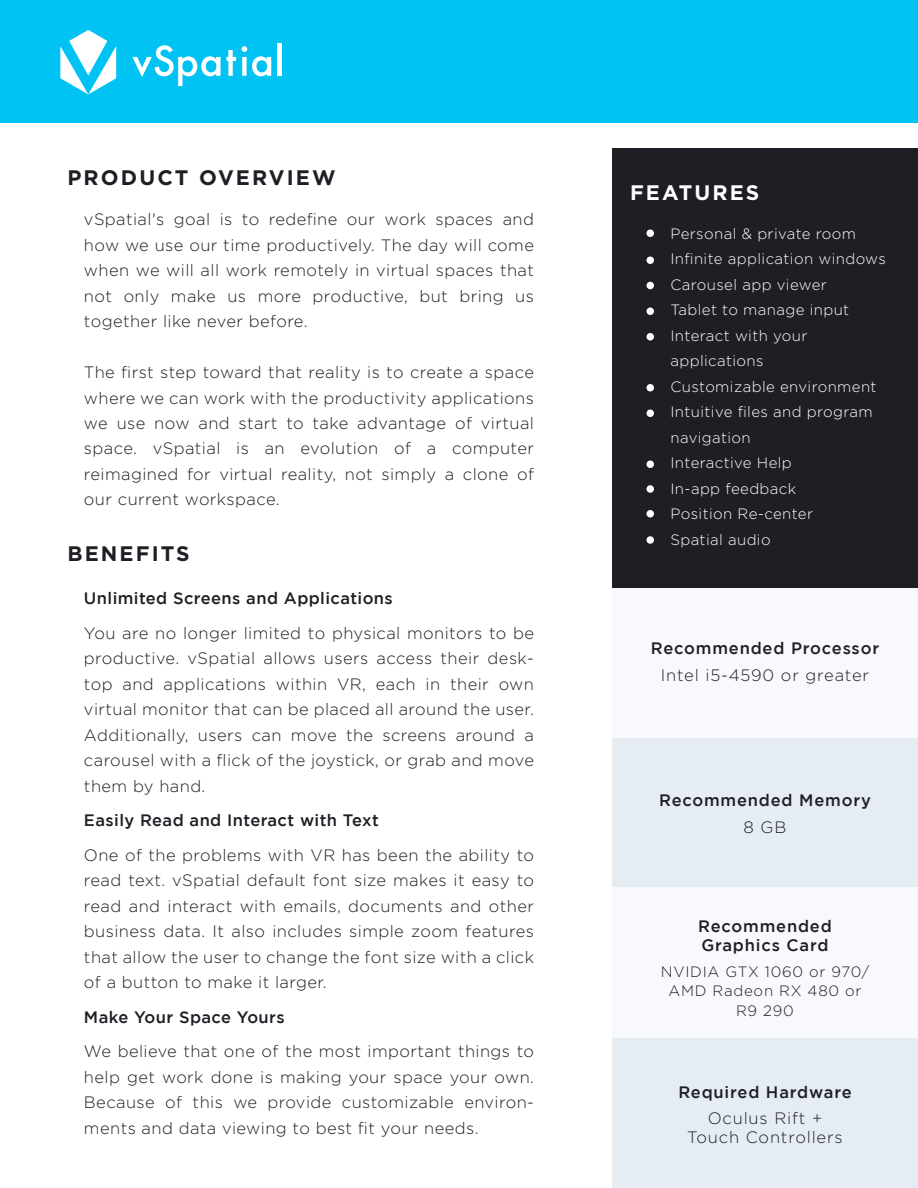
<style>
.page{position:relative;width:918px;height:1188px;background:#fff}
.page>*{position:absolute;margin:0;border:0;box-sizing:border-box;transform-origin:0 0}
.t1{font:700 21px "Gotham";letter-spacing:.1em;color:#1e1f25}
.t2{font:700 21px "Gotham";letter-spacing:.1em;color:#fff}
.t3{font:300 16.5px/25.5px "Gotham";letter-spacing:.025em;color:#1e1f25;text-align:justify}
.t4{font:500 16.5px "Gotham";letter-spacing:.03em;color:#1e1f25}
.t5{font:500 16.5px/19.5px "Gotham";letter-spacing:.05em;color:#1e1f25}
.t6{font:300 16.5px/19.5px "Gotham";letter-spacing:.05em;color:#1e1f25;text-align:center}
.t7{font:300 15px/25.5px "Gotham";letter-spacing:.025em;color:#fff}
.t8{font:300 15px/19.5px "Gotham";letter-spacing:.05em;color:#1e1f25;text-align:center}
</style>
<div class="page">
<div style="left:612px;top:588px;width:306px;height:150px;background:#f7f9ff"></div>
<div style="left:612px;top:738px;width:306px;height:150px;background:#e5edf3"></div>
<div style="left:612px;top:888px;width:306px;height:150px;background:#f7f9ff"></div>
<div style="left:612px;top:1038px;width:306px;height:150px;background:#e5edf3"></div>
<div style="left:612px;top:148px;width:306px;height:440px;background:#1e1f25"></div>
<div style="left:646px;top:229px;width:8px;height:8px;background:#fff;border-radius:50%"></div>
<div style="left:646px;top:256px;width:8px;height:8px;background:#fff;border-radius:50%"></div>
<div style="left:646px;top:307px;width:8px;height:8px;background:#fff;border-radius:50%"></div>
<div style="left:646px;top:282px;width:8px;height:7px;background:#fff;border-radius:50%"></div>
<div style="left:646px;top:333px;width:8px;height:7px;background:#fff;border-radius:50%"></div>
<div style="left:646px;top:384px;width:8px;height:7px;background:#fff;border-radius:50%"></div>
<div style="left:646px;top:409px;width:8px;height:8px;background:#fff;border-radius:50%"></div>
<div style="left:646px;top:460px;width:8px;height:8px;background:#fff;border-radius:50%"></div>
<div style="left:646px;top:485px;width:8px;height:8px;background:#fff;border-radius:50%"></div>
<div style="left:646px;top:510px;width:8px;height:7px;background:#fff;border-radius:50%"></div>
<div style="left:646px;top:536px;width:8px;height:8px;background:#fff;border-radius:50%"></div>
<div style="left:0;top:0;width:918px;height:122px;background:#00c2f3"></div>
<svg style="left:132px;top:45px;width:89px;height:41px"></svg>
<svg style="left:227px;top:50px;width:9px;height:26px"></svg>
<svg style="left:242px;top:46px;width:29px;height:30px"></svg>
<hr style="left:278px;top:43px;width:4px;height:33px;background:#fff">
<svg style="left:60px;top:30px;width:56px;height:64px"></svg>
<p class="t1" style="left:68px;top:168px;width:270px">PRODUCT OVERVIEW</p>
<p class="t3" style="left:84px;top:207px;width:452px">vSpatial's goal is to redefine our work spaces and how we use our time productively. The day will come when we will all work remotely in virtual spaces that not only make us more productive, but bring us together like never before.</p>
<p class="t3" style="left:84px;top:360px;width:452px">The first step toward that reality is to create a space where we can work with the productivity applications we use now and start to take advantage of virtual space. vSpatial is an evolution of a computer reimagined for virtual reality, not simply a clone of our current workspace.</p>
<p class="t1" style="left:68px;top:544px;width:124px">BENEFITS</p>
<p class="t4" style="left:84px;top:592px;width:310px">Unlimited Screens and Applications</p>
<p class="t3" style="left:84px;top:621px;width:452px">You are no longer limited to physical monitors to be productive. vSpatial allows users access their desk&shy;top and applications within VR, each in their own virtual monitor that can be placed all around the user.<br>Additionally, users can move the screens around a carousel with a flick of the joystick, or grab and move them by hand.</p>
<p class="t4" style="left:84px;top:814px;width:296px">Easily Read and Interact with Text</p>
<p class="t3" style="left:84px;top:843px;width:452px">One of the problems with VR has been the ability to read text. vSpatial default font size makes it easy to read and interact with emails, documents and other business data. It also includes simple zoom features that allow the user to change the font size with a click of a button to make it larger.</p>
<p class="t4" style="left:84px;top:1011px;width:202px">Make Your Space Yours</p>
<p class="t3" style="left:84px;top:1040px;width:452px">We believe that one of the most important things to help get work done is making your space your own.<br>Because of this we provide customizable environ&shy;ments and data viewing to best fit your needs.</p>
<p class="t2" style="left:630px;top:183px;width:131px">FEATURES</p>
<p class="t7" style="left:670px;top:222px;width:217px">Personal &amp; private room<br>Infinite application windows<br>Carousel app viewer<br>Tablet to manage input<br>Interact with your applications<br>Customizable environment<br>Intuitive files and program navigation<br>Interactive Help<br>In-app feedback<br>Position Re-center<br>Spatial audio</p>
<p class="t5" style="left:651px;top:640px;width:230px">Recommended Processor</p>
<p class="t6" style="left:661px;top:666px;width:210px">Intel i5-4590 or greater</p>
<p class="t5" style="left:659px;top:792px;width:213px">Recommended Memory</p>
<p class="t3" style="left:744px;top:815px;width:44px">8 GB</p>
<p class="t5" style="left:698px;top:917px;width:135px">Recommended<br>Graphics Card</p>
<p class="t8" style="left:661px;top:963px;width:210px">NVIDIA GTX 1060 or 970/<br>AMD Radeon RX 480 or<br>R9 290</p>
<p class="t5" style="left:678px;top:1084px;width:175px">Required Hardware</p>
<p class="t6" style="left:687px;top:1109px;width:157px">Oculus Rift +<br>Touch Controllers</p>
</div>
